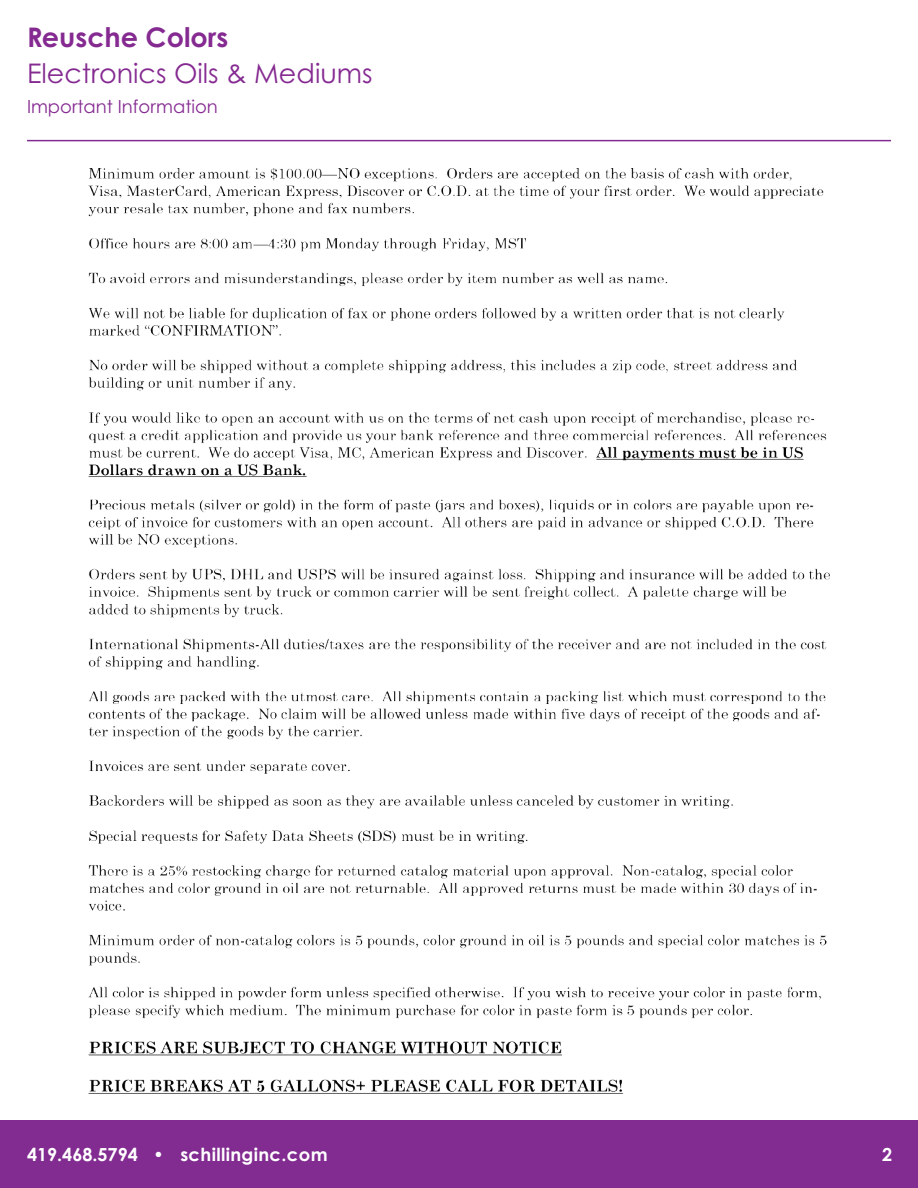
<style>
.page{position:relative;width:918px;height:1188px;background:#fff}
.page>*{position:absolute;margin:0;border:0;box-sizing:border-box;transform-origin:0 0}
.t1{font:27px "Century Gothic Pro";color:#852a91}
.t2{font:700 27px "Century Gothic Pro";color:#852a91}
.t3{font:700 18px "Century Gothic Pro";letter-spacing:.02em;color:#fff}
.t4{font:18px "Century Gothic Pro";color:#852a91}
</style>
<div class="page">
<div style="left:0;top:1121px;width:918px;height:67px;background:#822b91"></div>
<hr style="left:27px;top:140px;width:864px;height:1px;background:#822b91">
<img style="left:89px;top:168px;width:740px;height:926px">
<h1 class="t2" style="left:27px;top:20px;width:203px">Reusche Colors</h1>
<h1 class="t1" style="left:27px;top:57px;width:347px">Electronics Oils &amp; Mediums</h1>
<p class="t4" style="left:27px;top:95px;width:192px">Important Information</p>
<p class="t3" style="left:27px;top:1143px;width:302px">419.468.5794 • schillinginc.com</p>
<p class="t3" style="left:882px;top:1143px;width:12px">2</p>
</div>
